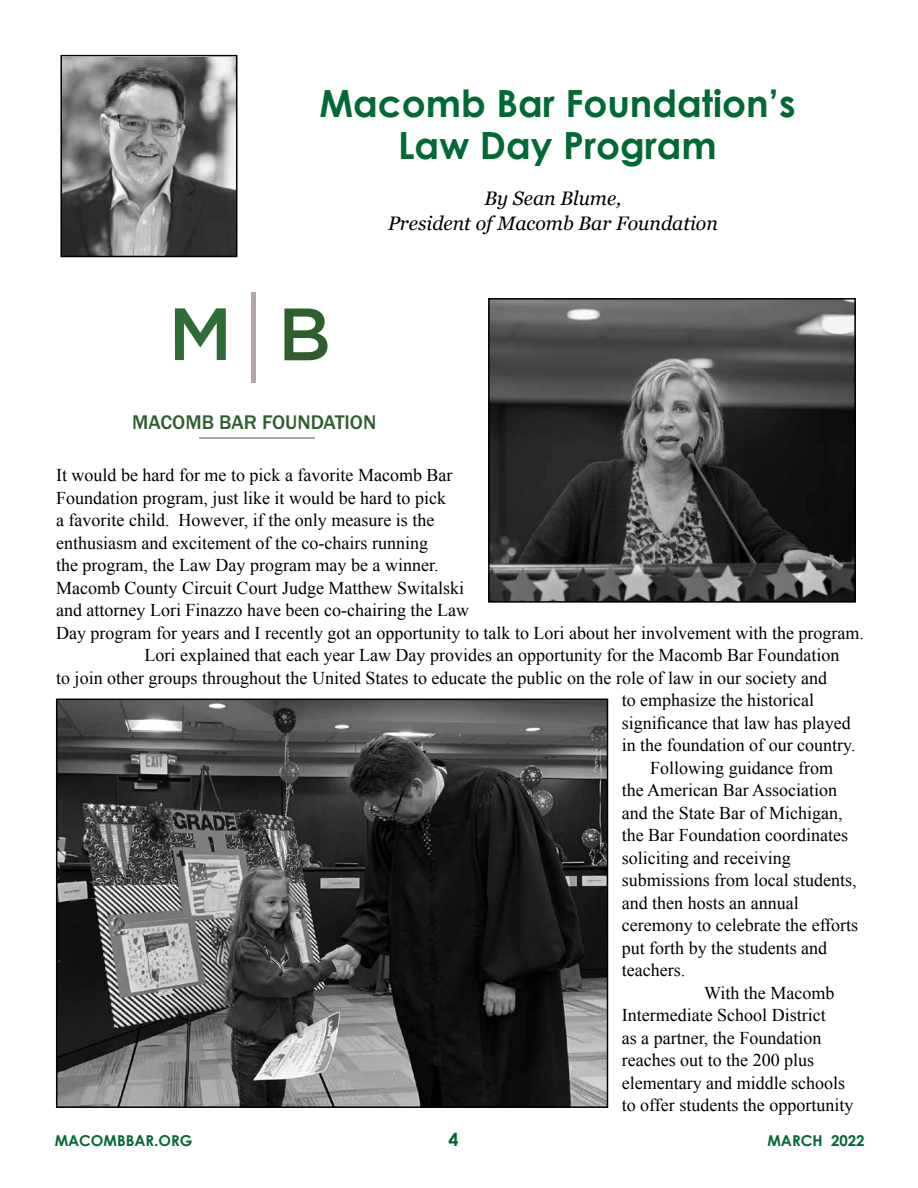
<style>
.page{position:relative;width:918px;height:1188px;background:#fff}
.page>*{position:absolute;margin:0;border:0;box-sizing:border-box;transform-origin:0 0}
.t1{font:700 37.5px/42px "Century Gothic";color:#006934;text-align:center}
.t2{font:500 20.4px "Franklin Gothic";color:#2e5e2e}
.t3{font:italic 19.5px/25.5px "Georgia";color:#000;text-align:center}
.t4{font:18px "Times New Roman";color:#000}
.t5{font:700 18px "Century Gothic";color:#006934}
.t6{font:700 15px "Century Gothic";color:#006934}
</style>
<div class="page">
<img style="left:63px;top:58px;width:171px;height:196px">
<div style="left:60px;top:55px;width:177px;height:202px;border:2px solid #000"></div>
<img style="left:491px;top:301px;width:362px;height:299px">
<div style="left:488px;top:298px;width:368px;height:305px;border:2px solid #000"></div>
<img style="left:59px;top:702px;width:546px;height:403px">
<div style="left:56px;top:699px;width:552px;height:409px;border:2px solid #000"></div>
<svg style="left:175px;top:308px;width:51px;height:52px"></svg>
<div style="left:251px;top:292px;width:5px;height:91px;background:#b2a7a2"></div>
<svg style="left:284px;top:309px;width:44px;height:51px"></svg>
<hr style="left:199px;top:437px;width:116px;height:2px;background:#b2a7a2">
<h1 class="t1" style="left:319px;top:80px;width:478px">Macomb Bar Foundation’s<br>Law Day Program</h1>
<p class="t3" style="left:388px;top:185px;width:331px">By Sean Blume,<br>President of Macomb Bar Foundation</p>
<p class="t2" style="left:132px;top:409px;width:246px">MACOMB BAR FOUNDATION</p>
<p class="t4" style="left:56px;top:463px;width:398px">It would be hard for me to pick a favorite Macomb Bar</p>
<p class="t4" style="left:56px;top:486px;width:391px">Foundation program, just like it would be hard to pick</p>
<p class="t4" style="left:56px;top:508px;width:380px">a favorite child. However, if the only measure is the</p>
<p class="t4" style="left:56px;top:531px;width:373px">enthusiasm and excitement of the co-chairs running</p>
<p class="t4" style="left:56px;top:553px;width:384px">the program, the Law Day program may be a winner.</p>
<p class="t4" style="left:56px;top:576px;width:410px">Macomb County Circuit Court Judge Matthew Switalski</p>
<p class="t4" style="left:56px;top:598px;width:414px">and attorney Lori Finazzo have been co-chairing the Law</p>
<p class="t4" style="left:56px;top:621px;width:809px">Day program for years and I recently got an opportunity to talk to Lori about her involvement with the program.</p>
<p class="t4" style="left:145px;top:643px;width:696px">Lori explained that each year Law Day provides an opportunity for the Macomb Bar Foundation</p>
<p class="t4" style="left:56px;top:666px;width:772px">to join other groups throughout the United States to educate the public on the role of law in our society and</p>
<p class="t4" style="left:622px;top:688px;width:194px">to emphasize the historical</p>
<p class="t4" style="left:622px;top:711px;width:230px">significance that law has played</p>
<p class="t4" style="left:622px;top:733px;width:235px">in the foundation of our country.</p>
<p class="t4" style="left:650px;top:756px;width:184px">Following guidance from</p>
<p class="t4" style="left:622px;top:778px;width:217px">the American Bar Association</p>
<p class="t4" style="left:622px;top:801px;width:222px">and the State Bar of Michigan,</p>
<p class="t4" style="left:622px;top:823px;width:228px">the Bar Foundation coordinates</p>
<p class="t4" style="left:622px;top:846px;width:170px">soliciting and receiving</p>
<p class="t4" style="left:622px;top:868px;width:237px">submissions from local students,</p>
<p class="t4" style="left:622px;top:891px;width:178px">and then hosts an annual</p>
<p class="t4" style="left:622px;top:913px;width:238px">ceremony to celebrate the efforts</p>
<p class="t4" style="left:622px;top:936px;width:207px">put forth by the students and</p>
<p class="t4" style="left:622px;top:958px;width:65px">teachers.</p>
<p class="t4" style="left:704px;top:981px;width:132px">With the Macomb</p>
<p class="t4" style="left:622px;top:1003px;width:205px">Intermediate School District</p>
<p class="t4" style="left:622px;top:1026px;width:201px">as a partner, the Foundation</p>
<p class="t4" style="left:622px;top:1048px;width:194px">reaches out to the 200 plus</p>
<p class="t4" style="left:622px;top:1071px;width:225px">elementary and middle schools</p>
<p class="t4" style="left:622px;top:1093px;width:233px">to offer students the opportunity</p>
<p class="t6" style="left:55px;top:1129px;width:139px">MACOMBBAR.ORG</p>
<p class="t5" style="left:449px;top:1126px;width:12px">4</p>
<p class="t6" style="left:767px;top:1129px;width:99px">MARCH 2022</p>
</div>
